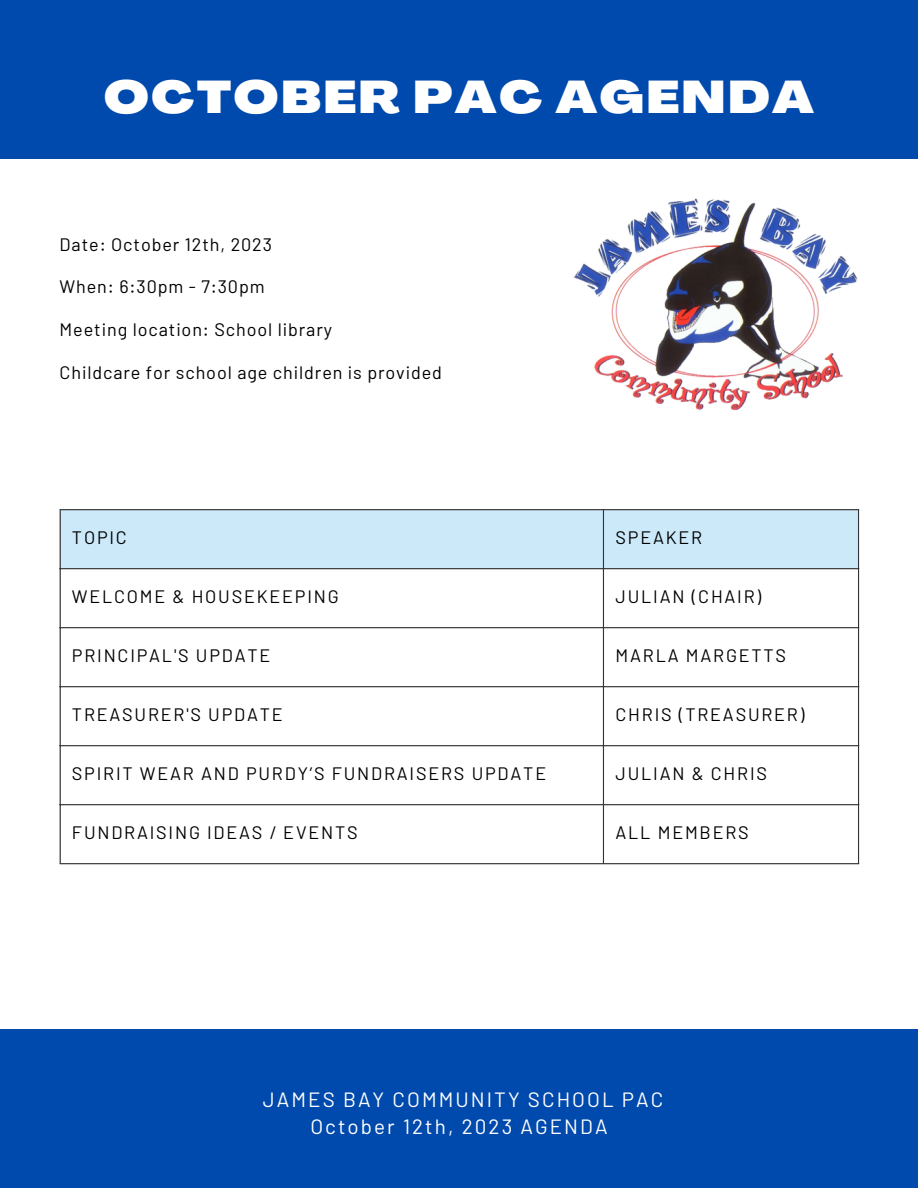
<style>
.page{position:relative;width:918px;height:1188px;background:#fff}
.page>*{position:absolute;margin:0;border:0;box-sizing:border-box;transform-origin:0 0}
.t1{font:900 expanded 45px "Agrandir";letter-spacing:.05em;color:#fff}
.t2{font:20.7px/27px "Barlow";letter-spacing:.1em;color:#fff;text-align:center}
.t3{font:18px "Barlow";letter-spacing:.1em;color:#000}
.t4{font:18px "Barlow";letter-spacing:.05em;color:#000}
</style>
<div class="page">
<div style="left:0;top:0;width:918px;height:159px;background:#004aad"></div>
<div style="left:0;top:1029px;width:918px;height:159px;background:#004aad"></div>
<div style="left:61px;top:510px;width:797px;height:58px;background:#cce9fa"></div>
<hr style="left:60px;top:510px;width:1px;height:353px;background:#333">
<hr style="left:603px;top:510px;width:1px;height:353px;background:#333">
<hr style="left:858px;top:510px;width:1px;height:353px;background:#333">
<hr style="left:60px;top:509px;width:799px;height:1px;background:#333">
<hr style="left:60px;top:568px;width:799px;height:1px;background:#333">
<hr style="left:60px;top:627px;width:799px;height:1px;background:#333">
<hr style="left:60px;top:686px;width:799px;height:1px;background:#333">
<hr style="left:60px;top:745px;width:799px;height:1px;background:#333">
<hr style="left:60px;top:804px;width:799px;height:1px;background:#333">
<hr style="left:60px;top:863px;width:799px;height:1px;background:#333">
<img style="left:573px;top:198px;width:285px;height:212px">
<p class="t1" style="left:104px;top:79px;width:712px">OCTOBER PAC AGENDA</p>
<p class="t4" style="left:60px;top:233px;width:214px">Date: October 12th, 2023</p>
<p class="t4" style="left:60px;top:275px;width:207px">When: 6:30pm - 7:30pm</p>
<p class="t4" style="left:60px;top:318px;width:274px">Meeting location: School library</p>
<p class="t4" style="left:60px;top:361px;width:384px">Childcare for school age children is provided</p>
<p class="t3" style="left:72px;top:526px;width:56px">TOPIC</p>
<p class="t3" style="left:616px;top:526px;width:88px">SPEAKER</p>
<p class="t3" style="left:72px;top:585px;width:268px">WELCOME &amp; HOUSEKEEPING</p>
<p class="t3" style="left:616px;top:585px;width:147px">JULIAN (CHAIR)</p>
<p class="t3" style="left:72px;top:644px;width:200px">PRINCIPAL'S UPDATE</p>
<p class="t3" style="left:616px;top:644px;width:172px">MARLA MARGETTS</p>
<p class="t3" style="left:72px;top:703px;width:212px">TREASURER'S UPDATE</p>
<p class="t3" style="left:616px;top:703px;width:190px">CHRIS (TREASURER)</p>
<p class="t3" style="left:72px;top:762px;width:476px">SPIRIT WEAR AND PURDY’S FUNDRAISERS UPDATE</p>
<p class="t3" style="left:616px;top:762px;width:153px">JULIAN &amp; CHRIS</p>
<p class="t3" style="left:72px;top:821px;width:287px">FUNDRAISING IDEAS / EVENTS</p>
<p class="t3" style="left:616px;top:821px;width:135px">ALL MEMBERS</p>
<p class="t2" style="left:263px;top:1085px;width:402px">JAMES BAY COMMUNITY SCHOOL PAC<br>October 12th, 2023 AGENDA</p>
</div>
